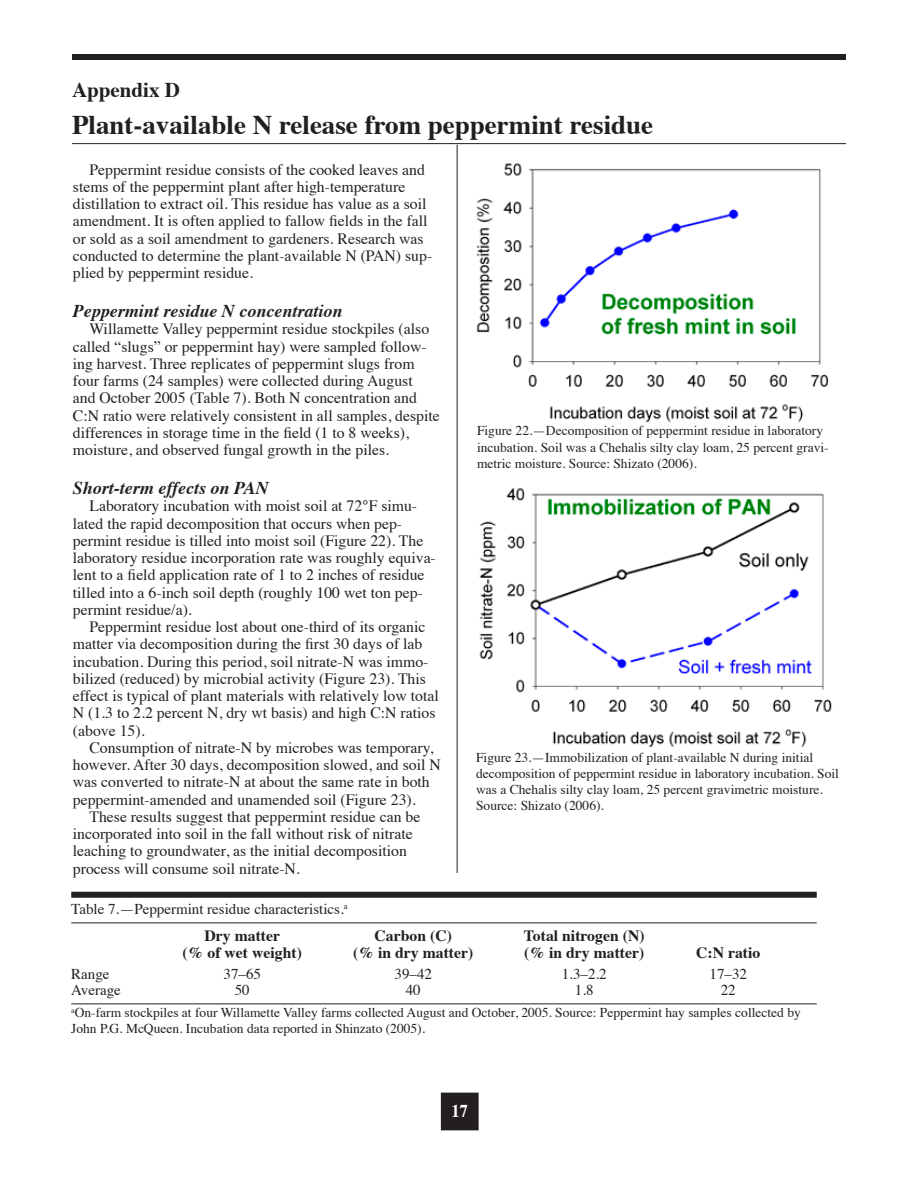
<style>
.page{position:relative;width:918px;height:1188px;background:#fff}
.page>*{position:absolute;margin:0;border:0;box-sizing:border-box;transform-origin:0 0}
.t1{font:700 27px "Times";color:#231f20}
.t2{font:700 21px "Times";color:#231f20}
.t3{font:italic 700 18px "Times";color:#231f20}
.t4{font:700 18px "Times";color:#fff;scale:.9 1}
.t5{font:15.75px/17.2px "Times";color:#231f20}
.t6{font:700 15.75px "Times";color:#231f20}
.t7{font:15px "Times";color:#231f20}
.t8{font:13.5px/16.2px "Times";color:#231f20}
</style>
<div class="page">
<div style="left:441px;top:1093px;width:37px;height:37px;background:#231f20"></div>
<div style="left:72px;top:54px;width:774px;height:6px;background:#231f20"></div>
<hr style="left:72px;top:143px;width:774px;height:1px;background:#231f20">
<div style="left:71px;top:892px;width:746px;height:6px;background:#231f20"></div>
<hr style="left:71px;top:922px;width:746px;height:1px;background:#231f20">
<hr style="left:71px;top:1004px;width:746px;height:1px;background:#231f20">
<img style="left:476px;top:163px;width:356px;height:585px">
<hr style="left:457px;top:145px;width:1px;height:728px;background:#231f20">
<h2 class="t2" style="left:72px;top:70px;width:109px">Appendix D</h2>
<h1 class="t1" style="left:72px;top:99px;width:583px">Plant-available N release from peppermint residue</h1>
<p class="t5" style="left:73px;top:159px;width:361px;text-indent:17px">Peppermint residue consists of the cooked leaves and stems of the peppermint plant after high-temperature distillation to extract oil. This residue has value as a soil amendment. It is often applied to fallow fields in the fall or sold as a soil amendment to gardeners. Research was conducted to determine the plant-available N (PAN) sup&shy;plied by peppermint residue.</p>
<p class="t3" style="left:73px;top:294px;width:271px">Peppermint residue N concentration</p>
<p class="t5" style="left:73px;top:319px;width:369px;text-indent:17px">Willamette Valley peppermint residue stockpiles (also called “slugs” or peppermint hay) were sampled follow&shy;ing harvest. Three replicates of peppermint slugs from four farms (24 samples) were collected during August<br>and October 2005 (Table 7). Both N concentration and C:N ratio were relatively consistent in all samples, despite differences in storage time in the field (1 to 8 weeks), moisture, and observed fungal growth in the piles.</p>
<p class="t3" style="left:73px;top:471px;width:197px">Short-term effects on PAN</p>
<p class="t5" style="left:73px;top:496px;width:364px;text-indent:17px">Laboratory incubation with moist soil at 72°F simu&shy;lated the rapid decomposition that occurs when pep&shy;permint residue is tilled into moist soil (Figure 22). The laboratory residue incorporation rate was roughly equiva&shy;lent to a field application rate of 1 to 2 inches of residue tilled into a 6-inch soil depth (roughly 100 wet ton pep&shy;permint residue/a).</p>
<p class="t5" style="left:73px;top:617px;width:367px;text-indent:17px">Peppermint residue lost about one-third of its organic matter via decomposition during the first 30 days of lab incubation. During this period, soil nitrate-N was immo&shy;bilized (reduced) by microbial activity (Figure 23). This effect is typical of plant materials with relatively low total N (1.3 to 2.2 percent N, dry wt basis) and high C:N ratios (above 15).</p>
<p class="t5" style="left:73px;top:738px;width:369px;text-indent:17px">Consumption of nitrate-N by microbes was temporary, however. After 30 days, decomposition slowed, and soil N was converted to nitrate-N at about the same rate in both peppermint-amended and unamended soil (Figure 23).</p>
<p class="t5" style="left:73px;top:807px;width:349px;text-indent:17px">These results suggest that peppermint residue can be incorporated into soil in the fall without risk of nitrate leaching to groundwater, as the initial decomposition process will consume soil nitrate-N.</p>
<p class="t7" style="left:71px;top:895px;width:278px">Table 7.—Peppermint residue characteristics.<sup>a</sup></p>
<p class="t6" style="left:205px;top:920px;width:77px">Dry matter</p>
<p class="t6" style="left:375px;top:920px;width:79px">Carbon (C)</p>
<p class="t6" style="left:524px;top:920px;width:122px">Total nitrogen (N)</p>
<p class="t6" style="left:183px;top:937px;width:121px">(% of wet weight)</p>
<p class="t6" style="left:353px;top:937px;width:122px">(% in dry matter)</p>
<p class="t6" style="left:524px;top:937px;width:122px">(% in dry matter)</p>
<p class="t6" style="left:696px;top:937px;width:66px">C:N ratio</p>
<p class="t7" style="left:71px;top:960px;width:40px">Range</p>
<p class="t7" style="left:224px;top:960px;width:39px">37–65</p>
<p class="t7" style="left:394px;top:960px;width:39px">39–42</p>
<p class="t7" style="left:562px;top:960px;width:46px">1.3–2.2</p>
<p class="t7" style="left:710px;top:960px;width:39px">17–32</p>
<p class="t7" style="left:71px;top:976px;width:51px">Average</p>
<p class="t7" style="left:235px;top:976px;width:16px">50</p>
<p class="t7" style="left:406px;top:976px;width:16px">40</p>
<p class="t7" style="left:575px;top:976px;width:20px">1.8</p>
<p class="t7" style="left:721px;top:976px;width:16px">22</p>
<p class="t8" style="left:71px;top:1003px;width:731px;line-height:15.8px"><sup>a</sup>On-farm stockpiles at four Willamette Valley farms collected August and October, 2005. Source: Peppermint hay samples collected by<br>John P.G. McQueen. Incubation data reported in Shinzato (2005).</p>
<p class="t8" style="left:477px;top:422px;width:353px">Figure 22.—Decomposition of peppermint residue in laboratory incubation. Soil was a Chehalis silty clay loam, 25 percent gravi&shy;metric moisture. Source: Shizato (2006).</p>
<p class="t8" style="left:476px;top:748px;width:364px">Figure 23.—Immobilization of plant-available N during initial decomposition of peppermint residue in laboratory incubation. Soil was a Chehalis silty clay loam, 25 percent gravimetric moisture.<br>Source: Shizato (2006).</p>
<p class="t4" style="left:452px;top:1093px;width:19px">17</p>
</div>
